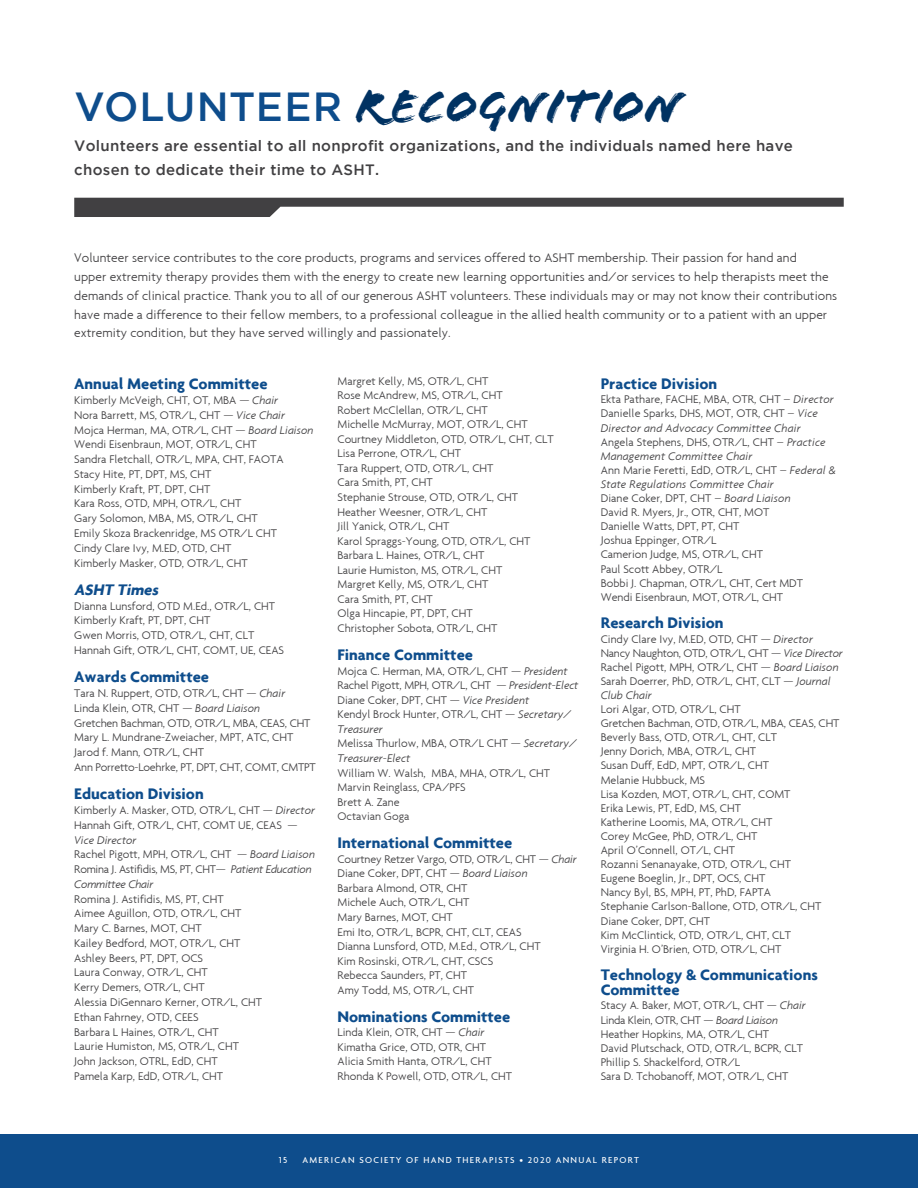
<style>
.page{position:relative;width:918px;height:1188px;background:#fff}
.page>*{position:absolute;margin:0;border:0;box-sizing:border-box;transform-origin:0 0}
.t1{font:49.5px "Flood Std";letter-spacing:.015em;color:#003262}
.t2{font:700 16.5px/15px "Agenda";color:#0e4d8c}
.t3{font:italic 700 16.5px "Agenda";color:#0e4d8c}
.t4{font:500 15px/24px "Gotham";letter-spacing:.02em;color:#414042}
.t5{font:300 13.5px/18.8px "Agenda";letter-spacing:.005em;color:#414042}
.t6{font:300 12px/14.1px "Agenda";color:#414042}
.t7{font:500 9.3px "Agenda";letter-spacing:.14em;color:#fff}
.s1{font-family:"Gotham";font-weight:500;font-size:40.5px;color:#0e4d8c}
.s2{font-style:italic}
</style>
<div class="page">
<svg style="left:74px;top:198px;width:770px;height:19px"></svg>
<div style="left:0;top:1134px;width:918px;height:54px;background:#0e4d8c"></div>
<h1 class="t1" style="left:75px;top:77px;width:609px"><span class="s1">VOLUNTEER</span> RECOGNITION</h1>
<p class="t4" style="left:74px;top:134px;width:720px">Volunteers are essential to all nonprofit organizations, and the individuals named here have chosen to dedicate their time to ASHT.</p>
<p class="t5" style="left:74px;top:249px;width:764px">Volunteer service contributes to the core products, programs and services offered to ASHT membership. Their passion for hand and<br>upper extremity therapy provides them with the energy to create new learning opportunities and/or services to help therapists meet the demands of clinical practice. Thank you to all of our generous ASHT volunteers. These individuals may or may not know their contributions have made a difference to their fellow members, to a professional colleague in the allied health community or to a patient with an upper extremity condition, but they have served willingly and passionately.</p>
<h2 class="t2" style="left:74px;top:376px;width:195px">Annual Meeting Committee</h2>
<p class="t6" style="left:74px;top:393px;width:241px;line-height:14.7px">Kimberly McVeigh, CHT, OT, MBA <span class="s2">— Chair<br></span>Nora Barrett, MS, OTR/L, CHT <span class="s2">— Vice Chair </span>Mojca Herman, MA, OTR/L, CHT <span class="s2">— Board Liaison </span>Wendi Eisenbraun, MOT, OTR/L, CHT<br>Sandra Fletchall, OTR/L, MPA, CHT, FAOTA<br>Stacy Hite, PT, DPT, MS, CHT<br>Kimberly Kraft, PT, DPT, CHT<br>Kara Ross, OTD, MPH, OTR/L, CHT<br>Gary Solomon, MBA, MS, OTR/L, CHT<br>Emily Skoza Brackenridge, MS OTR/L CHT<br>Cindy Clare Ivy, M.ED, OTD, CHT<br>Kimberly Masker, OTD, OTR/L, CHT</p>
<h2 class="t3" style="left:74px;top:579px;width:89px">ASHT Times</h2>
<p class="t6" style="left:74px;top:598px;width:211px;line-height:14.7px">Dianna Lunsford, OTD M.Ed., OTR/L, CHT Kimberly Kraft, PT, DPT, CHT<br>Gwen Morris, OTD, OTR/L, CHT, CLT Hannah Gift, OTR/L, CHT, COMT, UE, CEAS</p>
<h2 class="t2" style="left:74px;top:669px;width:136px">Awards Committee</h2>
<p class="t6" style="left:74px;top:686px;width:243px;line-height:14.7px">Tara N. Ruppert, OTD, OTR/L, CHT <span class="s2">— Chair<br></span>Linda Klein, OTR, CHT <span class="s2">— Board Liaison<br></span>Gretchen Bachman, OTD, OTR/L, MBA, CEAS, CHT Mary L. Mundrane-Zweiacher, MPT, ATC, CHT Jarod f. Mann, OTR/L, CHT<br>Ann Porretto-Loehrke, PT, DPT, CHT, COMT, CMTPT</p>
<h2 class="t2" style="left:74px;top:786px;width:131px">Education Division</h2>
<p class="t6" style="left:74px;top:803px;width:242px;line-height:14.7px">Kimberly A. Masker, OTD, OTR/L, CHT <span class="s2">— Director </span>Hannah Gift, OTR/L, CHT, COMT UE, CEAS <span class="s2">— Vice Director<br></span>Rachel Pigott, MPH, OTR/L, CHT <span class="s2">— Board Liaison </span>Romina J. Astifidis, MS, PT, CHT<span class="s2">— Patient Education Committee Chair</span></p>
<p class="t6" style="left:74px;top:891px;width:189px;line-height:14.7px">Romina J. Astifidis, MS, PT, CHT<br>Aimee Aguillon, OTD, OTR/L, CHT<br>Mary C. Barnes, MOT, CHT<br>Kailey Bedford, MOT, OTR/L, CHT<br>Ashley Beers, PT, DPT, OCS<br>Laura Conway, OTR/L, CHT<br>Kerry Demers, OTR/L, CHT<br>Alessia DiGennaro Kerner, OTR/L, CHT<br>Ethan Fahrney, OTD, CEES<br>Barbara L Haines, OTR/L, CHT<br>Laurie Humiston, MS, OTR/L, CHT<br>John Jackson, OTRL, EdD, CHT<br>Pamela Karp, EdD, OTR/L, CHT</p>
<p class="t6" style="left:337px;top:373px;width:218px;line-height:14.5px">Margret Kelly, MS, OTR/L, CHT<br>Rose McAndrew, MS, OTR/L, CHT<br>Robert McClellan, OTR/L, CHT<br>Michelle McMurray, MOT, OTR/L, CHT<br>Courtney Middleton, OTD, OTR/L, CHT, CLT<br>Lisa Perrone, OTR/L, CHT<br>Tara Ruppert, OTD, OTR/L, CHT<br>Cara Smith, PT, CHT<br>Stephanie Strouse, OTD, OTR/L, CHT<br>Heather Weesner, OTR/L, CHT<br>Jill Yanick, OTR/L, CHT<br>Karol Spraggs-Young, OTD, OTR/L, CHT<br>Barbara L. Haines, OTR/L, CHT<br>Laurie Humiston, MS, OTR/L, CHT<br>Margret Kelly, MS, OTR/L, CHT<br>Cara Smith, PT, CHT<br>Olga Hincapie, PT, DPT, CHT<br>Christopher Sobota, OTR/L, CHT</p>
<h2 class="t2" style="left:338px;top:647px;width:137px">Finance Committee</h2>
<p class="t6" style="left:338px;top:663px;width:242px;line-height:14.5px">Mojca C. Herman, MA, OTR/L, CHT <span class="s2">— President </span>Rachel Pigott, MPH, OTR/L, CHT <span class="s2">— President-Elect </span>Diane Coker, DPT, CHT <span class="s2">— Vice President<br></span>Kendyl Brock Hunter, OTR/L, CHT <span class="s2">— Secretary/ Treasurer<br></span>Melissa Thurlow, MBA, OTR/L CHT <span class="s2">— Secretary/ Treasurer-Elect</span></p>
<p class="t6" style="left:338px;top:765px;width:214px;line-height:14.5px">William W. Walsh, MBA, MHA, OTR/L, CHT<br>Marvin Reinglass, CPA/PFS<br>Brett A. Zane<br>Octavian Goga</p>
<h2 class="t2" style="left:338px;top:835px;width:176px">International Committee</h2>
<p class="t6" style="left:338px;top:851px;width:241px;line-height:14.5px">Courtney Retzer Vargo, OTD, OTR/L, CHT <span class="s2">— Chair<br></span>Diane Coker, DPT, CHT <span class="s2">— Board Liaison<br></span>Barbara Almond, OTR, CHT<br>Michele Auch, OTR/L, CHT<br>Mary Barnes, MOT, CHT<br>Emi Ito, OTR/L, BCPR, CHT, CLT, CEAS<br>Dianna Lunsford, OTD, M.Ed., OTR/L, CHT<br>Kim Rosinski, OTR/L, CHT, CSCS<br>Rebecca Saunders, PT, CHT<br>Amy Todd, MS, OTR/L, CHT</p>
<h2 class="t2" style="left:338px;top:1009px;width:174px">Nominations Committee</h2>
<p class="t6" style="left:338px;top:1025px;width:176px;line-height:14.5px">Linda Klein, OTR, CHT <span class="s2">— Chair<br></span>Kimatha Grice, OTD, OTR, CHT<br>Alicia Smith Hanta, OTR/L, CHT<br>Rhonda K Powell, OTD, OTR/L, CHT</p>
<h2 class="t2" style="left:601px;top:376px;width:118px">Practice Division</h2>
<p class="t6" style="left:601px;top:392px;width:237px">Ekta Pathare, FACHE, MBA, OTR, CHT – <span class="s2">Director </span>Danielle Sparks, DHS, MOT, OTR, CHT – <span class="s2">Vice Director and Advocacy Committee Chair </span>Angela Stephens, DHS, OTR/L, CHT – <span class="s2">Practice Management Committee Chair<br></span>Ann Marie Feretti, EdD, OTR/L, CHT – <span class="s2">Federal &amp; State Regulations Committee Chair<br></span>Diane Coker, DPT, CHT – <span class="s2">Board Liaison<br></span>David R. Myers, Jr., OTR, CHT, MOT<br>Danielle Watts, DPT, PT, CHT<br>Joshua Eppinger, OTR/L<br>Camerion Judge, MS, OTR/L, CHT<br>Paul Scott Abbey, OTR/L<br>Bobbi J. Chapman, OTR/L, CHT, Cert MDT Wendi Eisenbraun, MOT, OTR/L, CHT</p>
<h2 class="t2" style="left:601px;top:615px;width:124px">Research Division</h2>
<p class="t6" style="left:601px;top:631px;width:244px">Cindy Clare Ivy, M.ED, OTD, CHT <span class="s2">— Director </span>Nancy Naughton, OTD, OTR/L, CHT <span class="s2">— Vice Director </span>Rachel Pigott, MPH, OTR/L, CHT — <span class="s2">Board Liaison </span>Sarah Doerrer, PhD, OTR/L, CHT, CLT — <span class="s2">Journal Club Chair</span></p>
<p class="t6" style="left:601px;top:702px;width:240px">Lori Algar, OTD, OTR/L, CHT<br>Gretchen Bachman, OTD, OTR/L, MBA, CEAS, CHT<br>Beverly Bass, OTD, OTR/L, CHT, CLT<br>Jenny Dorich, MBA, OTR/L, CHT<br>Susan Duff, EdD, MPT, OTR/L, CHT<br>Melanie Hubbuck, MS<br>Lisa Kozden, MOT, OTR/L, CHT, COMT<br>Erika Lewis, PT, EdD, MS, CHT<br>Katherine Loomis, MA, OTR/L, CHT<br>Corey McGee, PhD, OTR/L, CHT<br>April O’Connell, OT/L, CHT<br>Rozanni Senanayake, OTD, OTR/L, CHT<br>Eugene Boeglin, Jr., DPT, OCS, CHT<br>Nancy Byl, BS, MPH, PT, PhD, FAPTA<br>Stephanie Carlson-Ballone, OTD, OTR/L, CHT<br>Diane Coker, DPT, CHT<br>Kim McClintick, OTD, OTR/L, CHT, CLT<br>Virginia H. O’Brien, OTD, OTR/L, CHT</p>
<h2 class="t2" style="left:601px;top:967px;width:219px">Technology &amp; Communications<br>Committee</h2>
<p class="t6" style="left:601px;top:998px;width:207px">Stacy A. Baker, MOT, OTR/L, CHT <span class="s2">— Chair </span>Linda Klein, OTR, CHT <span class="s2">— Board Liaison </span>Heather Hopkins, MA, OTR/L, CHT<br>David Plutschack, OTD, OTR/L, BCPR, CLT Phillip S. Shackelford, OTR/L<br>Sara D. Tchobanoff, MOT, OTR/L, CHT</p>
<p class="t7" style="left:279px;top:1154px;width:10px">15</p>
<p class="t7" style="left:303px;top:1154px;width:338px">AMERICAN SOCIETY OF HAND THERAPISTS • 2020 ANNUAL REPORT</p>
</div>
